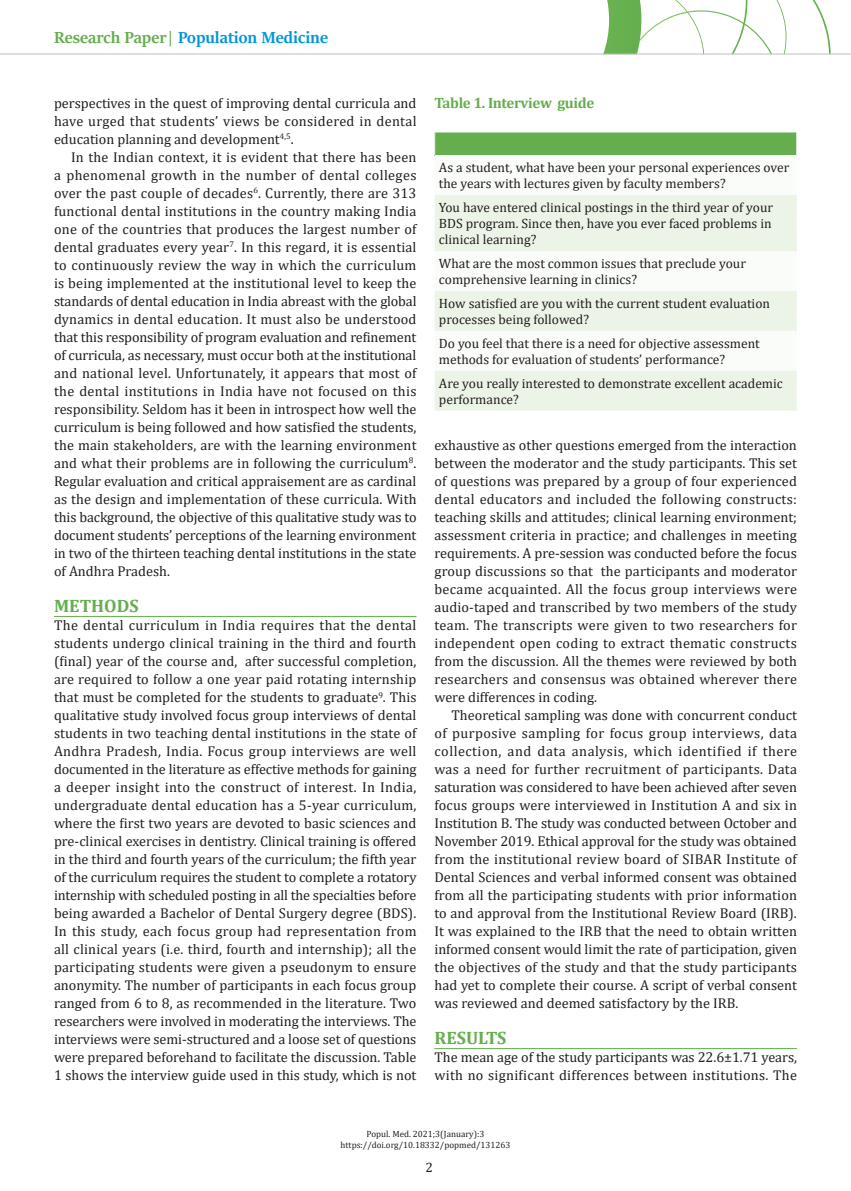
<style>
.page{position:relative;width:851px;height:1191px;background:#fff}
.page>*{position:absolute;margin:0;border:0;box-sizing:border-box;transform-origin:0 0}
.t1{font:700 18px "Sitka Banner";color:#0095d9}
.t2{font:700 18px "Cambria";color:#64ae4d}
.t3{font:700 15px "Cambria";letter-spacing:-.025em;color:#64ae4d}
.t4{font:14.25px/18px "Cambria";color:#231f20;text-align:justify}
.t5{font:14.25px/18px "Cambria";letter-spacing:.02em;color:#231f20}
.t6{font:13.5px/16.2px "Cambria";color:#231f20}
.t7{font:9px/10.8px "Cambria";color:#231f20;text-align:center}
.s1{color:#64ae4d}
</style>
<div class="page">
<svg style="left:536px;top:0;width:294px;height:54px"></svg>
<hr style="left:0;top:54px;width:850px;height:1px;background:#bcbdc0">
<hr style="left:54px;top:616px;width:362px;height:1px;background:#64ae4d">
<hr style="left:434px;top:1048px;width:362px;height:1px;background:#64ae4d">
<div style="left:434px;top:132px;width:362px;height:23px;background:#64ae4d"></div>
<svg style="left:435px;top:195px;width:361px;height:215px;fill:#ecf4e8"></svg>
<hr style="left:434px;top:132px;width:362px;height:1px;background:#fff">
<svg style="left:434px;top:132px;width:1px;height:23px"></svg>
<svg style="left:796px;top:132px;width:1px;height:23px"></svg>
<p class="t1" style="left:54px;top:25px;width:275px"><span class="s1">Research Paper|</span> Population Medicine</p>
<p class="t4" style="left:54px;top:94px;width:364px">perspectives in the quest of improving dental curricula and have urged that students’ views be considered in dental education planning and development<sup>4,5</sup>.</p>
<p class="t4" style="left:54px;top:148px;width:364px;text-indent:17px">In the Indian context, it is evident that there has been a phenomenal growth in the number of dental colleges over the past couple of decades<sup>6</sup>. Currently, there are 313 functional dental institutions in the country making India one of the countries that produces the largest number of dental graduates every year<sup>7</sup>. In this regard, it is essential to continuously review the way in which the curriculum is being implemented at the institutional level to keep the standards of dental education in India abreast with the global dynamics in dental education. It must also be understood that this responsibility of program evaluation and refinement of curricula, as necessary, must occur both at the institutional and national level. Unfortunately, it appears that most of the dental institutions in India have not focused on this responsibility. Seldom has it been in introspect how well the curriculum is being followed and how satisfied the students, the main stakeholders, are with the learning environment and what their problems are in following the curriculum<sup>8</sup>.<br>Regular evaluation and critical appraisement are as cardinal as the design and implementation of these curricula. With this background, the objective of this qualitative study was to document students’ perceptions of the learning environment in two of the thirteen teaching dental institutions in the state of Andhra Pradesh.</p>
<p class="t2" style="left:54px;top:593px;width:86px">METHODS</p>
<p class="t4" style="left:54px;top:616px;width:364px">The dental curriculum in India requires that the dental students undergo clinical training in the third and fourth (final) year of the course and, after successful completion, are required to follow a one year paid rotating internship that must be completed for the students to graduate<sup>9</sup>. This qualitative study involved focus group interviews of dental students in two teaching dental institutions in the state of Andhra Pradesh, India. Focus group interviews are well documented in the literature as effective methods for gaining a deeper insight into the construct of interest. In India, undergraduate dental education has a 5-year curriculum, where the first two years are devoted to basic sciences and pre-clinical exercises in dentistry. Clinical training is offered in the third and fourth years of the curriculum; the fifth year of the curriculum requires the student to complete a rotatory internship with scheduled posting in all the specialties before being awarded a Bachelor of Dental Surgery degree (BDS).<br>In this study, each focus group had representation from all clinical years (i.e. third, fourth and internship); all the participating students were given a pseudonym to ensure anonymity. The number of participants in each focus group ranged from 6 to 8, as recommended in the literature. Two researchers were involved in moderating the interviews. The interviews were semi-structured and a loose set of questions were prepared beforehand to facilitate the discussion. Table 1 shows the interview guide used in this study, which is not</p>
<p class="t3" style="left:434px;top:92px;width:161px">Table 1. Interview guide</p>
<p class="t6" style="left:439px;top:159px;width:352px">As a student, what have been your personal experiences over the years with lectures given by faculty members?</p>
<p class="t6" style="left:439px;top:199px;width:335px;text-align:justify">You have entered clinical postings in the third year of your BDS program. Since then, have you ever faced problems in clinical learning?</p>
<p class="t6" style="left:439px;top:255px;width:308px">What are the most common issues that preclude your comprehensive learning in clinics?</p>
<p class="t6" style="left:439px;top:295px;width:332px">How satisfied are you with the current student evaluation processes being followed?</p>
<p class="t6" style="left:439px;top:335px;width:322px">Do you feel that there is a need for objective assessment methods for evaluation of students’ performance?</p>
<p class="t6" style="left:439px;top:375px;width:345px">Are you really interested to demonstrate excellent academic performance?</p>
<p class="t4" style="left:434px;top:436px;width:364px">exhaustive as other questions emerged from the interaction between the moderator and the study participants. This set of questions was prepared by a group of four experienced dental educators and included the following constructs: teaching skills and attitudes; clinical learning environment; assessment criteria in practice; and challenges in meeting requirements. A pre-session was conducted before the focus group discussions so that the participants and moderator became acquainted. All the focus group interviews were audio-taped and transcribed by two members of the study team. The transcripts were given to two researchers for independent open coding to extract thematic constructs from the discussion. All the themes were reviewed by both researchers and consensus was obtained wherever there were differences in coding.</p>
<p class="t4" style="left:434px;top:706px;width:364px;text-indent:17px">Theoretical sampling was done with concurrent conduct of purposive sampling for focus group interviews, data collection, and data analysis, which identified if there was a need for further recruitment of participants. Data saturation was considered to have been achieved after seven focus groups were interviewed in Institution A and six in Institution B. The study was conducted between October and November 2019. Ethical approval for the study was obtained from the institutional review board of SIBAR Institute of Dental Sciences and verbal informed consent was obtained from all the participating students with prior information to and approval from the Institutional Review Board (IRB).<br>It was explained to the IRB that the need to obtain written informed consent would limit the rate of participation, given the objectives of the study and that the study participants had yet to complete their course. A script of verbal consent was reviewed and deemed satisfactory by the IRB.</p>
<p class="t2" style="left:434px;top:1025px;width:73px">RESULTS</p>
<p class="t5" style="left:434px;top:1048px;width:364px">The mean age of the study participants was 22.6±1.71 years, with no significant differences between institutions. The</p>
<p class="t7" style="left:340px;top:1128px;width:171px">Popul. Med. 2021;3(January):3 https://doi.org/10.18332/popmed/131263</p>
<p class="t6" style="left:425px;top:1159px;width:9px">2</p>
</div>
